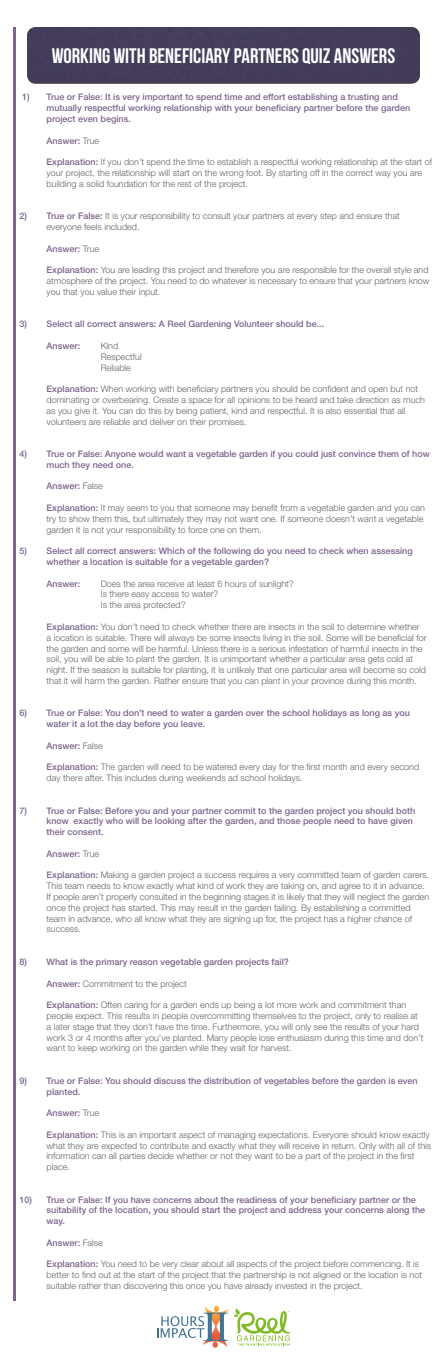
<style>
.page{position:relative;width:447px;height:1368px;background:#fff}
.page>*{position:absolute;margin:0;border:0;box-sizing:border-box;transform-origin:0 0}
.t1{font:700 21px "Bebas Neue";color:#fff}
.t2{font:300 9px/10.8px "Helvetica Neue LT Std";color:#646363}
.t3{font:500 9px/10.8px "Helvetica Neue LT Std";color:#7b648e}
.s1{font-weight:300;color:#646363}
.s2{font-weight:500;color:#7b648e}
</style>
<div class="page">
<div style="left:27px;top:27px;width:392px;height:57px;background:#463e5f;border-radius:9px"></div>
<hr style="left:13px;top:27px;width:3px;height:1272px;background:#7b648e">
<svg style="left:157px;top:1305px;width:133px;height:42px"></svg>
<h1 class="t1" style="left:52px;top:44px;width:345px">WORKING WITH BENEFICIARY PARTNERS QUIZ ANSWERS</h1>
<p class="t3" style="left:47px;top:92px;width:365px;text-indent:-24px">1) True or False: It is very important to spend time and effort establishing a trusting and mutually respectful working relationship with your beneficiary partner before the garden project even begins.</p>
<p class="t3" style="left:47px;top:135px;width:54px">Answer: <span class="s1">True</span></p>
<p class="t2" style="left:47px;top:156px;width:387px"><span class="s2">Explanation:</span> If you don’t spend the time to establish a respectful working relationship at the start of your project, the relationship will start on the wrong foot. By starting off in the correct way you are building a solid foundation for the rest of the project.</p>
<p class="t2" style="left:47px;top:210px;width:354px;text-indent:-27px"><span class="s2">2) True or False:</span> It is your responsibility to consult your partners at every step and ensure that everyone feels included.</p>
<p class="t3" style="left:47px;top:243px;width:54px">Answer: <span class="s1">True</span></p>
<p class="t2" style="left:47px;top:264px;width:384px;text-align:justify"><span class="s2">Explanation:</span> You are leading this project and therefore you are responsible for the overall style and atmosphere of the project. You need to do whatever is necessary to ensure that your partners know you that you value their input.</p>
<p class="t3" style="left:20px;top:318px;width:306px">3) Select all correct answers: A Reel Gardening Volunteer should be...</p>
<p class="t3" style="left:47px;top:340px;width:35px">Answer:</p>
<p class="t2" style="left:101px;top:340px;width:43px">Kind<br>Respectful<br>Reliable</p>
<p class="t2" style="left:47px;top:383px;width:379px"><span class="s2">Explanation:</span> When working with beneficiary partners you should be confident and open but not dominating or overbearing. Create a space for all opinions to be heard and take direction as much as you give it. You can do this by being patient, kind and respectful. It is also essential that all volunteers are reliable and deliver on their promises.</p>
<p class="t3" style="left:47px;top:448px;width:384px;text-indent:-27px">4) True or False: Anyone would want a vegetable garden if you could just convince them of how much they need one.</p>
<p class="t3" style="left:47px;top:480px;width:58px">Answer: <span class="s1">False</span></p>
<p class="t2" style="left:47px;top:502px;width:379px"><span class="s2">Explanation:</span> It may seem to you that someone may benefit from a vegetable garden and you can try to show them this, but ultimately they may not want one. If someone doesn’t want a vegetable garden it is not your responsibility to force one on them.</p>
<p class="t3" style="left:47px;top:545px;width:367px;text-indent:-27px">5) Select all correct answers: Which of the following do you need to check when assessing whether a location is suitable for a vegetable garden?</p>
<p class="t3" style="left:47px;top:578px;width:35px">Answer:</p>
<p class="t2" style="left:101px;top:578px;width:194px">Does the area receive at least 6 hours of sunlight?<br>Is there easy access to water?<br>Is the area protected?</p>
<p class="t2" style="left:47px;top:621px;width:381px"><span class="s2">Explanation:</span> You don’t need to check whether there are insects in the soil to determine whether<br>a location is suitable. There will always be some insects living in the soil. Some will be beneficial for the garden and some will be harmful. Unless there is a serious infestation of harmful insects in the soil, you will be able to plant the garden. It is unimportant whether a particular area gets cold at night. If the season is suitable for planting, it is unlikely that one particular area will become so cold that it will harm the garden. Rather ensure that you can plant in your province during this month.</p>
<p class="t3" style="left:47px;top:707px;width:364px;text-indent:-27px">6) True or False: You don’t need to water a garden over the school holidays as long as you water it a lot the day before you leave.</p>
<p class="t3" style="left:47px;top:740px;width:58px">Answer: <span class="s1">False</span></p>
<p class="t2" style="left:47px;top:761px;width:374px"><span class="s2">Explanation:</span> The garden will need to be watered every day for the first month and every second day there after. This includes during weekends ad school holidays.</p>
<p class="t3" style="left:47px;top:804px;width:370px;text-indent:-27px">7) True or False: Before you and your partner commit to the garden project you should both know exactly who will be looking after the garden, and those people need to have given their consent.</p>
<p class="t3" style="left:47px;top:848px;width:54px">Answer: <span class="s1">True</span></p>
<p class="t2" style="left:47px;top:869px;width:384px"><span class="s2">Explanation:</span> Making a garden project a success requires a very committed team of garden carers.<br>This team needs to know exactly what kind of work they are taking on, and agree to it in advance.<br>If people aren’t properly consulted in the beginning stages it is likely that they will neglect the garden once the project has started. This may result in the garden failing. By establishing a committed team in advance, who all know what they are signing up for, the project has a higher chance of success.</p>
<p class="t3" style="left:20px;top:956px;width:270px">8) What is the primary reason vegetable garden projects fail?</p>
<p class="t2" style="left:47px;top:977px;width:142px"><span class="s2">Answer:</span> Commitment to the project</p>
<p class="t2" style="left:47px;top:999px;width:378px"><span class="s2">Explanation:</span> Often caring for a garden ends up being a lot more work and commitment than people expect. This results in people overcommitting themselves to the project, only to realise at a later stage that they don’t have the time. Furthermore, you will only see the results of your hard work 3 or 4 months after you’ve planted. Many people lose enthusiasm during this time and don’t want to keep working on the garden while they wait for harvest.</p>
<p class="t3" style="left:47px;top:1074px;width:372px;text-indent:-27px">9) True or False: You should discuss the distribution of vegetables before the garden is even planted.</p>
<p class="t3" style="left:47px;top:1107px;width:54px">Answer: <span class="s1">True</span></p>
<p class="t2" style="left:47px;top:1128px;width:386px"><span class="s2">Explanation:</span> This is an important aspect of managing expectations. Everyone should know exactly what they are expected to contribute and exactly what they will receive in return. Only with all of this information can all parties decide whether or not they want to be a part of the project in the first place.</p>
<p class="t3" style="left:47px;top:1193px;width:380px;text-indent:-27px">10) True or False: If you have concerns about the readiness of your beneficiary partner or the suitability of the location, you should start the project and address your concerns along the way.</p>
<p class="t3" style="left:47px;top:1236px;width:58px">Answer: <span class="s1">False</span></p>
<p class="t2" style="left:47px;top:1258px;width:377px"><span class="s2">Explanation:</span> You need to be very clear about all aspects of the project before commencing. It is better to find out at the start of the project that the partnership is not aligned or the location is not suitable rather than discovering this once you have already invested in the project.</p>
</div>
